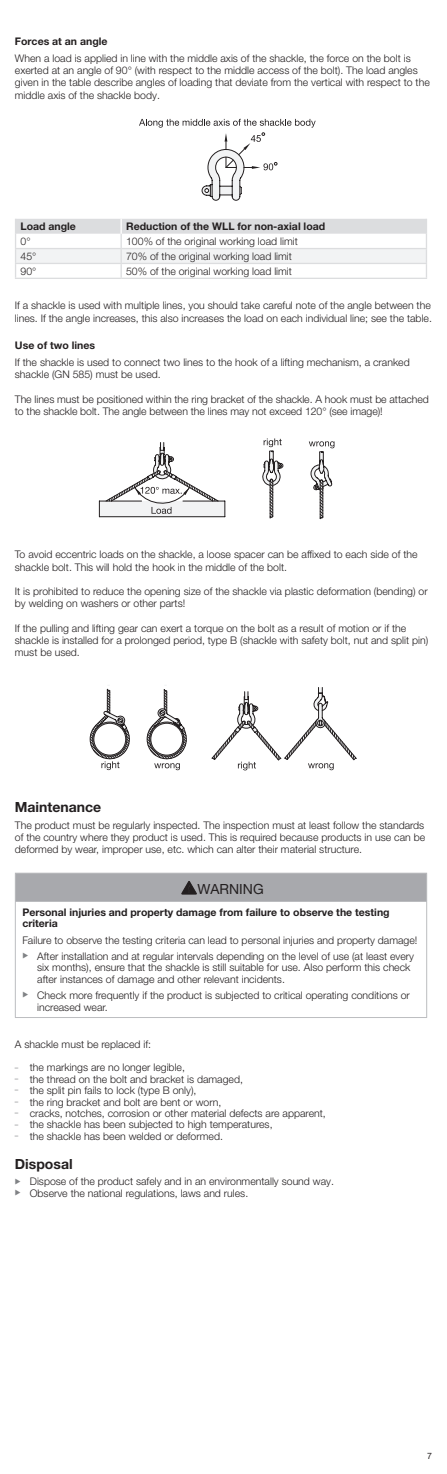
<style>
.page{position:relative;width:447px;height:1474px;background:#fff}
.page>*{position:absolute;margin:0;border:0;box-sizing:border-box;transform-origin:0 0}
.t1{font:700 14px "Helvetica Neue LT Pro";color:#231f20}
.t2{font:14px "Helvetica Neue LT Pro";color:#231f20}
.t3{font:300 10.5px/12.2px "Helvetica Neue LT Pro";color:#231f20}
.t4{font:700 10.5px/11.4px "Helvetica Neue LT Pro";color:#231f20}
.t5{font:8.75px "Helvetica Neue LT Pro";color:#231f20}
</style>
<div class="page">
<svg style="left:139px;top:119px;width:176px;height:82px"></svg>
<hr style="left:15px;top:278px;width:106px;height:1px;background:#dcdddf">
<hr style="left:121px;top:278px;width:306px;height:1px;background:#dcdddf">
<svg style="left:15px;top:219px;width:412px;height:59px"></svg>
<svg style="left:98px;top:438px;width:236px;height:81px"></svg>
<svg style="left:89px;top:687px;width:268px;height:83px"></svg>
<div style="left:15px;top:873px;width:411px;height:28px;background:#a8a9ad"></div>
<hr style="left:15px;top:901px;width:1px;height:116px;background:#bcbdc0">
<hr style="left:426px;top:901px;width:1px;height:116px;background:#bcbdc0">
<hr style="left:15px;top:1017px;width:412px;height:1px;background:#bcbdc0">
<hr style="left:15px;top:872px;width:412px;height:1px;background:#bcbdc0">
<svg style="left:15px;top:873px;width:1px;height:28px"></svg>
<svg style="left:426px;top:873px;width:1px;height:28px"></svg>
<hr style="left:15px;top:901px;width:412px;height:1px;background:#bcbdc0">
<svg style="left:181px;top:881px;width:15px;height:13px"></svg>
<p class="t4" style="left:15px;top:35px;width:94px">Forces at an angle</p>
<p class="t3" style="left:15px;top:52px;width:416px">When a load is applied in line with the middle axis of the shackle, the force on the bolt is exerted at an angle of 90° (with respect to the middle access of the bolt). The load angles given in the table describe angles of loading that deviate from the vertical with respect to the middle axis of the shackle body.</p>
<p class="t4" style="left:20px;top:220px;width:57px">Load angle</p>
<p class="t4" style="left:126px;top:220px;width:200px">Reduction of the WLL for non-axial load</p>
<p class="t3" style="left:20px;top:234px;width:12px">0°</p>
<p class="t3" style="left:126px;top:234px;width:173px">100% of the original working load limit</p>
<p class="t3" style="left:20px;top:250px;width:17px">45°</p>
<p class="t3" style="left:126px;top:250px;width:167px">70% of the original working load limit</p>
<p class="t3" style="left:20px;top:264px;width:17px">90°</p>
<p class="t3" style="left:126px;top:264px;width:167px">50% of the original working load limit</p>
<p class="t3" style="left:15px;top:299px;width:418px">If a shackle is used with multiple lines, you should take careful note of the angle between the lines. If the angle increases, this also increases the load on each individual line; see the table.</p>
<p class="t4" style="left:15px;top:339px;width:82px">Use of two lines</p>
<p class="t3" style="left:15px;top:356px;width:396px">If the shackle is used to connect two lines to the hook of a lifting mechanism, a cranked shackle (GN 585) must be used.</p>
<p class="t3" style="left:15px;top:393px;width:415px">The lines must be positioned within the ring bracket of the shackle. A hook must be attached to the shackle bolt. The angle between the lines may not exceed 120° (see image)!</p>
<p class="t3" style="left:15px;top:548px;width:404px">To avoid eccentric loads on the shackle, a loose spacer can be affixed to each side of the shackle bolt. This will hold the hook in the middle of the bolt.</p>
<p class="t3" style="left:15px;top:585px;width:414px">It is prohibited to reduce the opening size of the shackle via plastic deformation (bending) or by welding on washers or other parts!</p>
<p class="t3" style="left:15px;top:621px;width:414px">If the pulling and lifting gear can exert a torque on the bolt as a result of motion or if the shackle is installed for a prolonged period, type B (shackle with safety bolt, nut and split pin) must be used.</p>
<h1 class="t1" style="left:15px;top:798px;width:88px">Maintenance</h1>
<p class="t3" style="left:15px;top:819px;width:411px;text-align:justify">The product must be regularly inspected. The inspection must at least follow the standards of the country where they product is used. This is required because products in use can be deformed by wear, improper use, etc. which can alter their material structure.</p>
<h1 class="t2" style="left:197px;top:880px;width:68px">WARNING</h1>
<p class="t4" style="left:22px;top:906px;width:368px">Personal injuries and property damage from failure to observe the testing criteria</p>
<p class="t3" style="left:37px;top:931px;width:381px;line-height:16.3px;text-indent:-15px">Failure to observe the testing criteria can lead to personal injuries and property damage!<br>After installation and at regular intervals depending on the level of use (at least every</p>
<p class="t3" style="left:37px;top:961px;width:374px;line-height:11.4px">six months), ensure that the shackle is still suitable for use. Also perform this check after instances of damage and other relevant incidents.</p>
<p class="t3" style="left:37px;top:989px;width:374px;line-height:11.4px">Check more frequently if the product is subjected to critical operating conditions or increased wear.</p>
<p class="t3" style="left:15px;top:1037px;width:137px">A shackle must be replaced if:</p>
<p class="t3" style="left:15px;top:1061px;width:171px"><sup>–</sup> the markings are no longer legible,</p>
<p class="t3" style="left:15px;top:1072px;width:229px"><sup>–</sup> the thread on the bolt and bracket is damaged,</p>
<p class="t3" style="left:15px;top:1084px;width:183px"><sup>–</sup> the split pin fails to lock (type B only),</p>
<p class="t3" style="left:15px;top:1095px;width:208px"><sup>–</sup> the ring bracket and bolt are bent or worn,</p>
<p class="t3" style="left:15px;top:1106px;width:312px"><sup>–</sup> cracks, notches, corrosion or other material defects are apparent,</p>
<p class="t3" style="left:15px;top:1118px;width:259px"><sup>–</sup> the shackle has been subjected to high temperatures,</p>
<p class="t3" style="left:15px;top:1129px;width:209px"><sup>–</sup> the shackle has been welded or deformed.</p>
<h1 class="t1" style="left:15px;top:1155px;width:59px">Disposal</h1>
<p class="t3" style="left:30px;top:1175px;width:305px;line-height:11.4px">Dispose of the product safely and in an environmentally sound way.<br>Observe the national regulations, laws and rules.</p>
<p class="t5" style="left:427px;top:1450px;width:6px">7</p>
</div>
